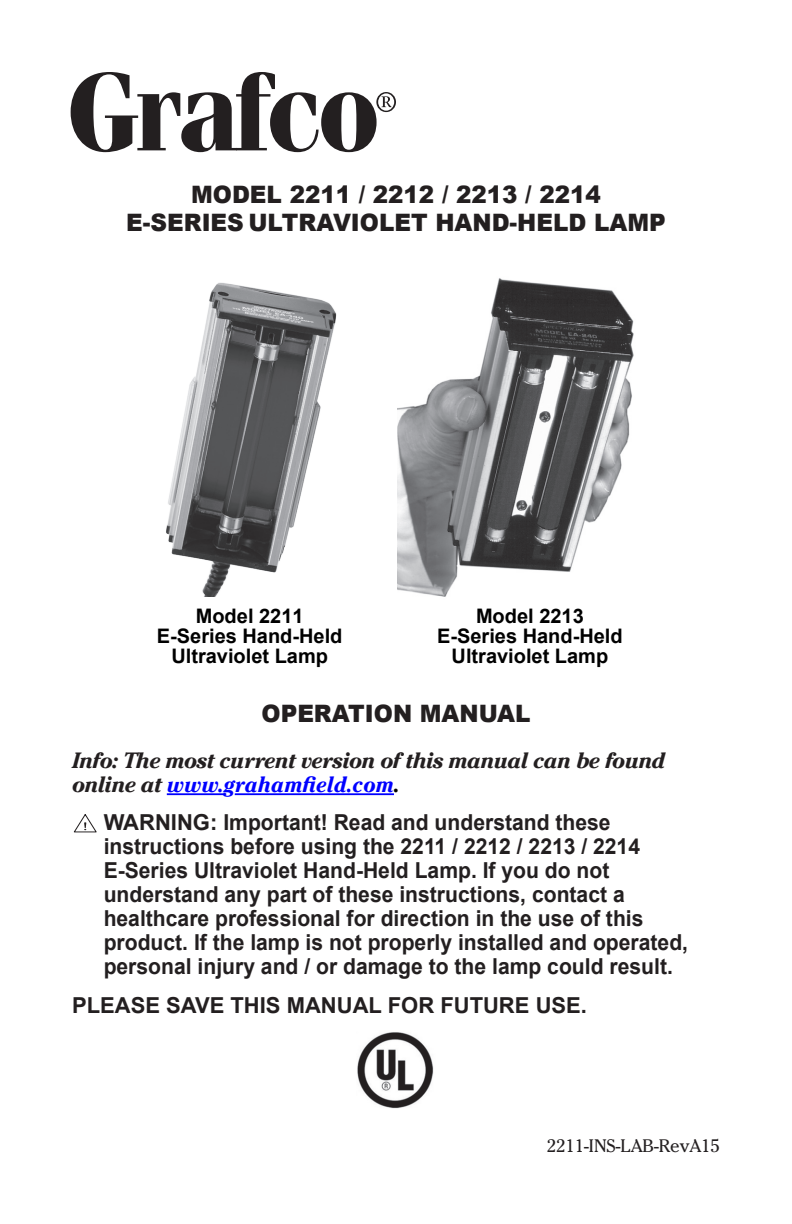
<style>
.page{position:relative;width:792px;height:1224px;background:#fff}
.page>*{position:absolute;margin:0;border:0;box-sizing:border-box;transform-origin:0 0}
.front_top_header{font:900 24px/28px "Arial";color:#231f20;text-align:center;scale:.96 1}
.warning{font:700 22px/24px "Arial";color:#231f20}
.Info{font:italic 700 22px/24px "Cheltenham Std";letter-spacing:-.035em;color:#231f20}
.t1{font:700 20px/20px "Arial";color:#000;text-align:center}
.pagenum{font:18px "Cheltenham Std";color:#231f20}
.s1{color:#00f}
.s2{color:#000}
</style>
<div class="page">
<hr style="left:167px;top:793px;width:57px;height:2px;background:#00f">
<hr style="left:235px;top:793px;width:159px;height:2px;background:#00f">
<img style="left:398px;top:278px;width:236px;height:319px">
<img style="left:166px;top:282px;width:171px;height:314px">
<svg style="left:73px;top:814px;width:24px;height:19px"></svg>
<img style="left:357px;top:1032px;width:77px;height:77px">
<svg style="left:71px;top:72px;width:325px;height:80px"></svg>
<p class="front_top_header" style="left:126px;top:180px;width:564px">MODEL 2211 / 2212 / 2213 / 2214<br>E-SERIES ULTRAVIOLET HAND-HELD LAMP</p>
<p class="t1" style="left:157px;top:606px;width:187px">Model 2211<br>E-Series Hand-Held<br>Ultraviolet Lamp</p>
<p class="t1" style="left:437px;top:606px;width:187px">Model 2213<br>E-Series Hand-Held<br>Ultraviolet Lamp</p>
<p class="front_top_header" style="left:262px;top:699px;width:282px">OPERATION MANUAL</p>
<p class="Info" style="left:72px;top:748px;width:595px">Info: The most current version of this manual can be found online at <span class="s1">www.grahamfield.com</span><span class="s2">.</span></p>
<p class="warning" style="left:104px;top:811px;width:586px">WARNING: Important! Read and understand these instructions before using the 2211 / 2212 / 2213 / 2214<br>E-Series Ultraviolet Hand-Held Lamp. If you do not understand any part of these instructions, contact a healthcare professional for direction in the use of this product. If the lamp is not properly installed and operated, personal injury and / or damage to the lamp could result.</p>
<p class="warning" style="left:72px;top:994px;width:517px">PLEASE SAVE THIS MANUAL FOR FUTURE USE.</p>
<p class="pagenum" style="left:547px;top:1135px;width:175px">2211-INS-LAB-RevA15</p>
</div>
